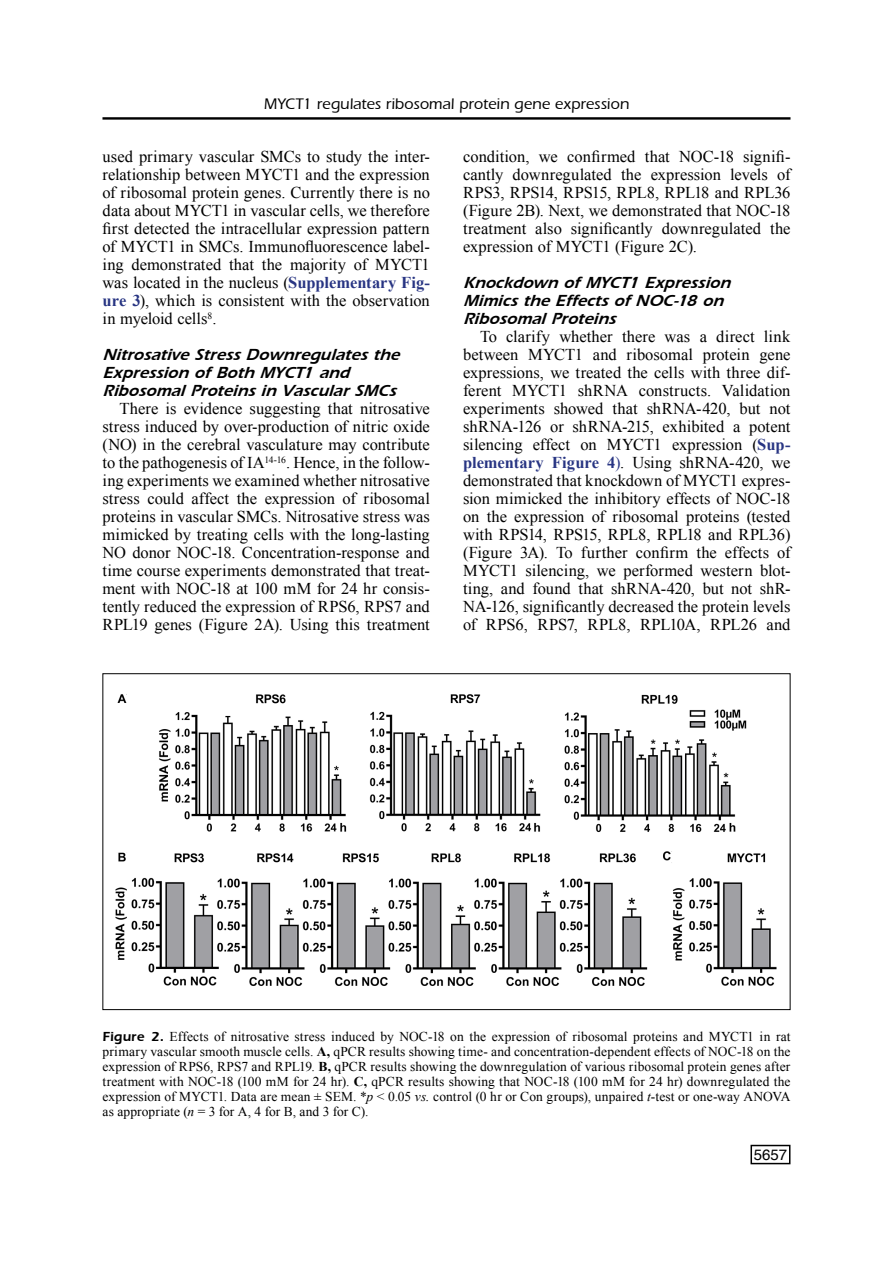
<style>
.page{position:relative;width:893px;height:1263px;background:#fff}
.page>*{position:absolute;margin:0;border:0;box-sizing:border-box;transform-origin:0 0}
.t1{font:16.5px/18px "Times New Roman";color:#000;text-align:justify}
.t2{font:italic 16.5px/18px "Eras Demi";letter-spacing:.005em;color:#000}
.t3{font:500 15.75px "Eras";color:#000}
.t4{font:15px "Helvetica";color:#000}
.t5{font:13.5px/15px "Times New Roman";letter-spacing:.005em;color:#000;text-align:justify}
.s1{font-weight:700;color:#283583}
.s2{color:#283583}
.s3{font-family:"Eras Demi"}
.s4{font-weight:700}
.s5{font-style:italic}
</style>
<div class="page">
<hr style="left:102px;top:117px;width:688px;height:3px;background:#000">
<div style="left:750px;top:1145px;width:40px;height:19px;border:2px solid #000"></div>
<img style="left:115px;top:694px;width:662px;height:292px">
<p class="t3" style="left:264px;top:95px;width:367px">MYCT1 regulates ribosomal protein gene expression</p>
<p class="t1" style="left:102px;top:147px;width:329px">used primary vascular SMCs to study the inter&shy;relationship between MYCT1 and the expression of ribosomal protein genes. Currently there is no data about MYCT1 in vascular cells, we therefore first detected the intracellular expression pattern of MYCT1 in SMCs. Immunofluorescence label&shy;ing demonstrated that the majority of MYCT1 was located in the nucleus (<span class="s1">Supplementary Fig&shy;ure 3</span>), which is consistent with the observation in myeloid cells<sup>8</sup>.</p>
<p class="t2" style="left:102px;top:345px;width:298px">Nitrosative Stress Downregulates the<br>Expression of Both MYCT1 and<br>Ribosomal Proteins in Vascular SMCs</p>
<p class="t1" style="left:102px;top:399px;width:329px;text-indent:17px">There is evidence suggesting that nitrosative stress induced by over-production of nitric oxide (NO) in the cerebral vasculature may contribute to the pathogenesis of IA<sup>14-16</sup>. Hence, in the follow&shy;ing experiments we examined whether nitrosative stress could affect the expression of ribosomal proteins in vascular SMCs. Nitrosative stress was mimicked by treating cells with the long-lasting NO donor NOC-18. Concentration-response and time course experiments demonstrated that treat&shy;ment with NOC-18 at 100 mM for 24 hr consis&shy;tently reduced the expression of RPS6, RPS7 and RPL19 genes (Figure 2A). Using this treatment</p>
<p class="t1" style="left:463px;top:147px;width:329px">condition, we confirmed that NOC-18 signifi&shy;cantly downregulated the expression levels of RPS3, RPS14, RPS15, RPL8, RPL18 and RPL36 (Figure 2B). Next, we demonstrated that NOC-18 treatment also significantly downregulated the expression of MYCT1 (Figure 2C).</p>
<p class="t2" style="left:463px;top:273px;width:268px">Knockdown of MYCT1 Expression<br>Mimics the Effects of NOC-18 on<br>Ribosomal Proteins</p>
<p class="t1" style="left:463px;top:327px;width:329px;text-indent:17px">To clarify whether there was a direct link between MYCT1 and ribosomal protein gene expressions, we treated the cells with three dif&shy;ferent MYCT1 shRNA constructs. Validation experiments showed that shRNA-420, but not shRNA-126 or shRNA-215, exhibited a potent silencing effect on MYCT1 expression (<span class="s1">Sup&shy;plementary Figure 4</span><span class="s2">)</span>. Using shRNA-420, we demonstrated that knockdown of MYCT1 expres&shy;sion mimicked the inhibitory effects of NOC-18 on the expression of ribosomal proteins (tested with RPS14, RPS15, RPL8, RPL18 and RPL36) (Figure 3A). To further confirm the effects of MYCT1 silencing, we performed western blot&shy;ting, and found that shRNA-420, but not shR-NA-126, significantly decreased the protein levels of RPS6, RPS7, RPL8, RPL10A, RPL26 and</p>
<p class="t5" style="left:102px;top:1029px;width:690px"><span class="s3">Figure 2.</span> Effects of nitrosative stress induced by NOC-18 on the expression of ribosomal proteins and MYCT1 in rat primary vascular smooth muscle cells. <span class="s4">A,</span> qPCR results showing time- and concentration-dependent effects of NOC-18 on the expression of RPS6, RPS7 and RPL19. <span class="s4">B,</span> qPCR results showing the downregulation of various ribosomal protein genes after treatment with NOC-18 (100 mM for 24 hr). <span class="s4">C,</span> qPCR results showing that NOC-18 (100 mM for 24 hr) downregulated the expression of MYCT1. Data are mean ± SEM. *<span class="s5">p</span> &lt; 0.05 <span class="s5">vs.</span> control (0 hr or Con groups), unpaired <span class="s5">t</span>-test or one-way ANOVA as appropriate (<span class="s5">n</span> = 3 for A, 4 for B, and 3 for C).</p>
<p class="t4" style="left:754px;top:1143px;width:35px">5657</p>
</div>
